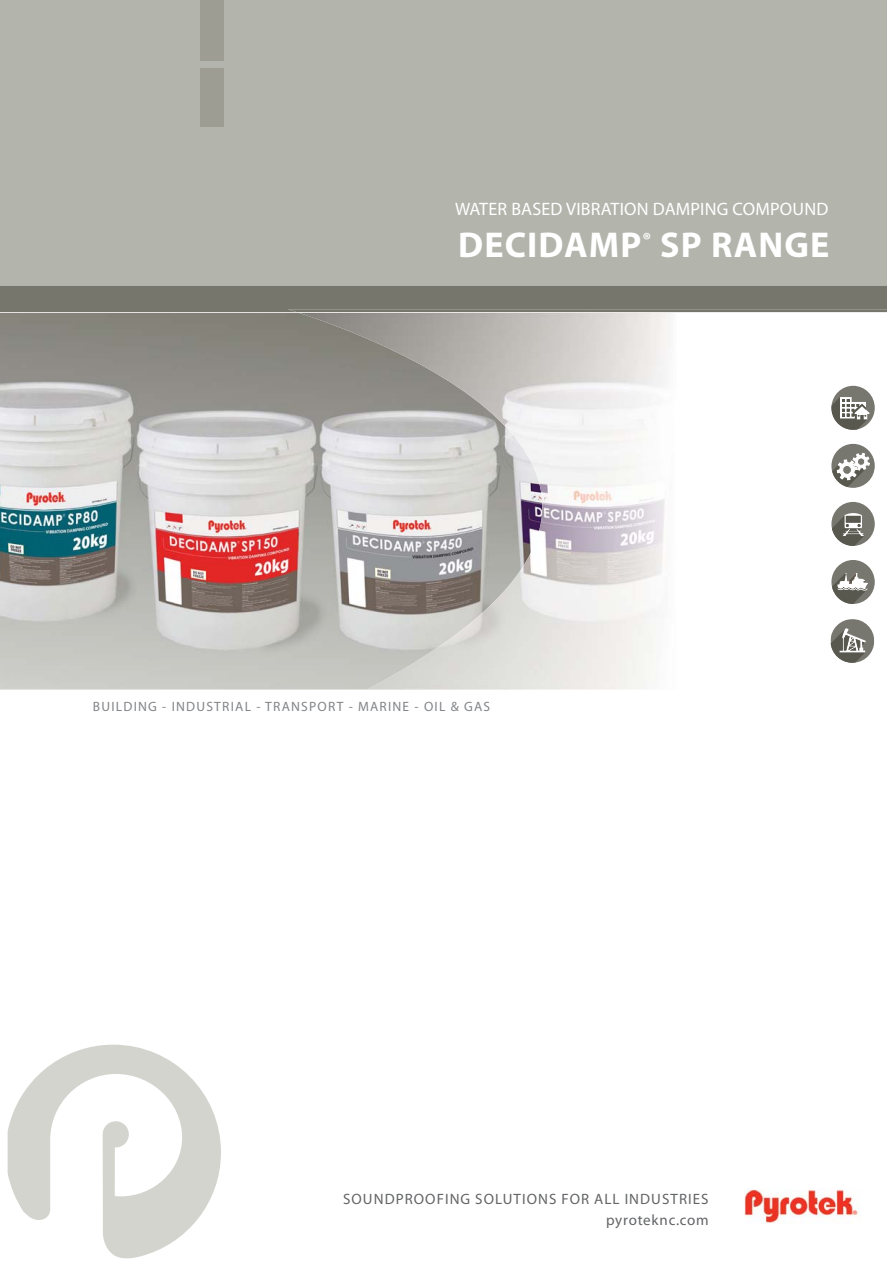
<style>
.page{position:relative;width:887px;height:1275px;background:#fff}
.page>*{position:absolute;margin:0;border:0;box-sizing:border-box;transform-origin:0 0}
.t1{font:700 36px "Myriad Pro";letter-spacing:.03em;color:#fff}
.t2{font:18px "Myriad Pro";letter-spacing:.01em;color:#fff}
.t3{font:15px "Myriad Pro";letter-spacing:.07em;color:#636466}
.t4{font:15px "Myriad Pro";letter-spacing:.05em;color:#636466}
.t5{font:13.5px "Myriad Pro";letter-spacing:.09em;color:#828487}
</style>
<div class="page">
<img style="left:0;top:313px;width:296px;height:376px">
<svg style="left:296px;top:312px;width:590px;height:377px"></svg>
<img style="left:299px;top:313px;width:413px;height:54px">
<img style="left:422px;top:366px;width:256px;height:54px">
<img style="left:497px;top:420px;width:181px;height:54px">
<img style="left:505px;top:474px;width:173px;height:215px">
<img style="left:401px;top:582px;width:105px;height:107px">
<img style="left:365px;top:668px;width:37px;height:21px">
<div style="left:0;top:285px;width:886px;height:27px;background:#76766d"></div>
<svg style="left:831px;top:386px;width:43px;height:44px"></svg>
<svg style="left:831px;top:444px;width:43px;height:44px"></svg>
<svg style="left:831px;top:502px;width:43px;height:44px"></svg>
<svg style="left:831px;top:560px;width:43px;height:44px"></svg>
<svg style="left:830px;top:619px;width:43px;height:43px"></svg>
<svg style="left:8px;top:1044px;width:213px;height:214px"></svg>
<img style="left:744px;top:1189px;width:115px;height:34px">
<div style="left:0;top:0;width:886px;height:285px;background:#b3b4ac"></div>
<div style="left:200px;top:68px;width:23px;height:59px;background:#9d9d94"></div>
<div style="left:200px;top:0;width:23px;height:60px;background:#9d9d94"></div>
<h2 class="t2" style="left:455px;top:203px;width:374px">WATER BASED VIBRATION DAMPING COMPOUND</h2>
<h1 class="t1" style="left:458px;top:231px;width:372px">DECIDAMP<sup>®</sup> SP RANGE</h1>
<p class="t5" style="left:93px;top:701px;width:398px">BUILDING - INDUSTRIAL - TRANSPORT - MARINE - OIL &amp; GAS</p>
<p class="t3" style="left:343px;top:1193px;width:367px">SOUNDPROOFING SOLUTIONS FOR ALL INDUSTRIES</p>
<p class="t4" style="left:606px;top:1214px;width:104px">pyroteknc.com</p>
</div>
